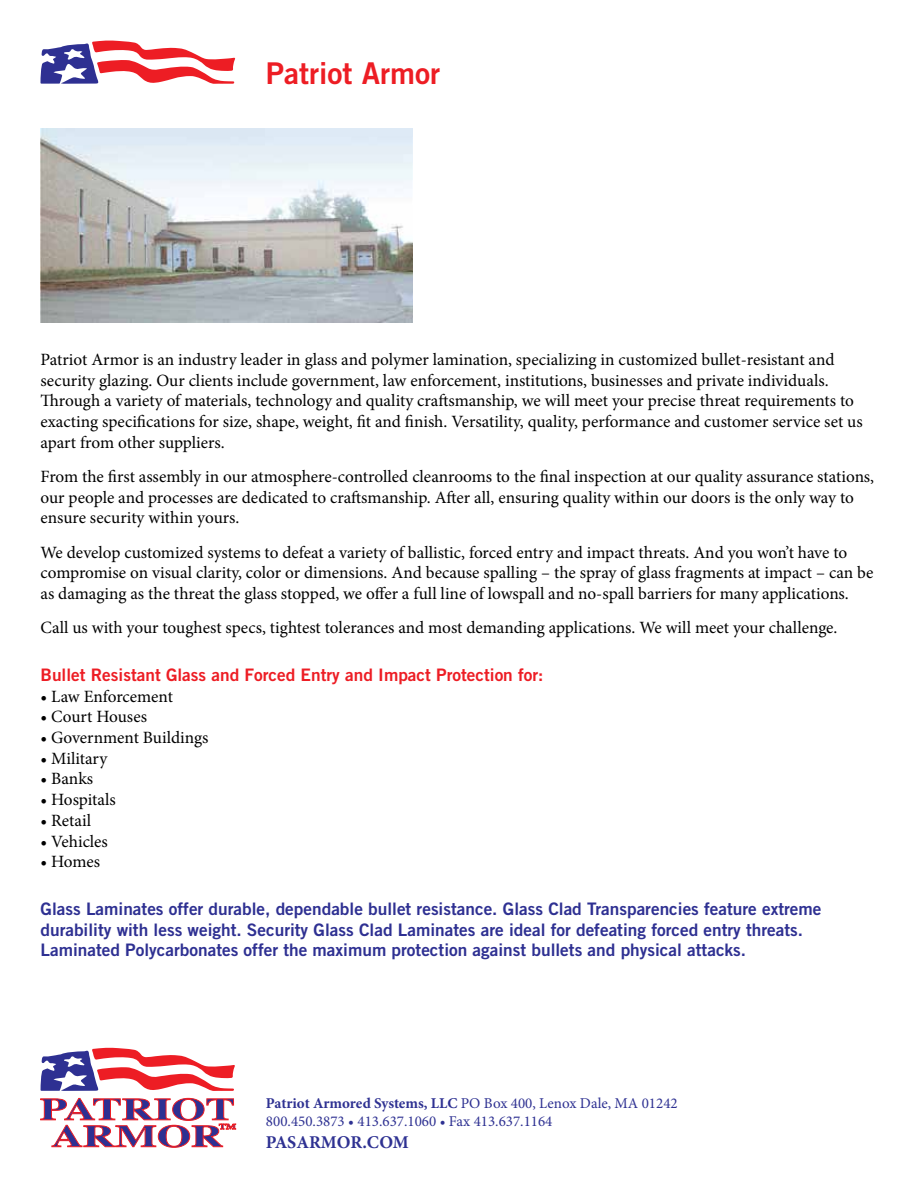
<style>
.page{position:relative;width:918px;height:1188px;background:#fff}
.page>*{position:absolute;margin:0;border:0;box-sizing:border-box;transform-origin:0 0}
.t1{font:30px "Trade Gothic Bold Two";color:#ed1d24}
.t2{font:700 18px "Minion Pro";letter-spacing:-.005em;color:#2e3192}
.t3{font:17.25px/20.7px "Minion Pro";color:#000}
.t4{font:17.25px/20.7px "Trade Gothic Bold Two";color:#2e3092}
.t5{font:17.25px "Trade Gothic Bold Two";color:#ed1d24}
.t6{font:15px/18px "Minion Pro";color:#2e3192}
.s1{font-weight:700}
</style>
<div class="page">
<svg style="left:40px;top:40px;width:195px;height:44px"></svg>
<svg style="left:41px;top:1048px;width:194px;height:43px"></svg>
<svg style="left:40px;top:1098px;width:196px;height:50px"></svg>
<img style="left:40px;top:129px;width:372px;height:194px">
<h1 class="t1" style="left:266px;top:54px;width:176px">Patriot Armor</h1>
<p class="t3" style="left:40px;top:349px;width:824px">Patriot Armor is an industry leader in glass and polymer lamination, specializing in customized bullet-resistant and security glazing. Our clients include government, law enforcement, institutions, businesses and private individuals.<br>Through a variety of materials, technology and quality craftsmanship, we will meet your precise threat requirements to exacting specifications for size, shape, weight, fit and finish. Versatility, quality, performance and customer service set us apart from other suppliers.</p>
<p class="t3" style="left:40px;top:466px;width:835px">From the first assembly in our atmosphere-controlled cleanrooms to the final inspection at our quality assurance stations, our people and processes are dedicated to craftsmanship. After all, ensuring quality within our doors is the only way to ensure security within yours.</p>
<p class="t3" style="left:40px;top:542px;width:834px">We develop customized systems to defeat a variety of ballistic, forced entry and impact threats. And you won’t have to compromise on visual clarity, color or dimensions. And because spalling – the spray of glass fragments at impact – can be as damaging as the threat the glass stopped, we offer a full line of lowspall and no-spall barriers for many applications.</p>
<p class="t3" style="left:40px;top:618px;width:798px">Call us with your toughest specs, tightest tolerances and most demanding applications. We will meet your challenge.</p>
<p class="t5" style="left:40px;top:664px;width:505px">Bullet Resistant Glass and Forced Entry and Impact Protection for:</p>
<p class="t3" style="left:40px;top:686px;width:134px">• Law Enforcement</p>
<p class="t3" style="left:40px;top:707px;width:108px">• Court Houses</p>
<p class="t3" style="left:40px;top:727px;width:170px">• Government Buildings</p>
<p class="t3" style="left:40px;top:748px;width:68px">• Military</p>
<p class="t3" style="left:40px;top:769px;width:54px">• Banks</p>
<p class="t3" style="left:40px;top:789px;width:77px">• Hospitals</p>
<p class="t3" style="left:40px;top:810px;width:52px">• Retail</p>
<p class="t3" style="left:40px;top:831px;width:69px">• Vehicles</p>
<p class="t3" style="left:40px;top:852px;width:61px">• Homes</p>
<p class="t4" style="left:40px;top:898px;width:783px">Glass Laminates offer durable, dependable bullet resistance. Glass Clad Transparencies feature extreme durability with less weight. Security Glass Clad Laminates are ideal for defeating forced entry threats.<br>Laminated Polycarbonates offer the maximum protection against bullets and physical attacks.</p>
<p class="t6" style="left:266px;top:1094px;width:413px"><span class="s1">Patriot Armored Systems, LLC</span> PO Box 400, Lenox Dale, MA 01242<br>800.450.3873 • 413.637.1060 • Fax 413.637.1164</p>
<p class="t2" style="left:266px;top:1129px;width:144px">PASARMOR.COM</p>
</div>
